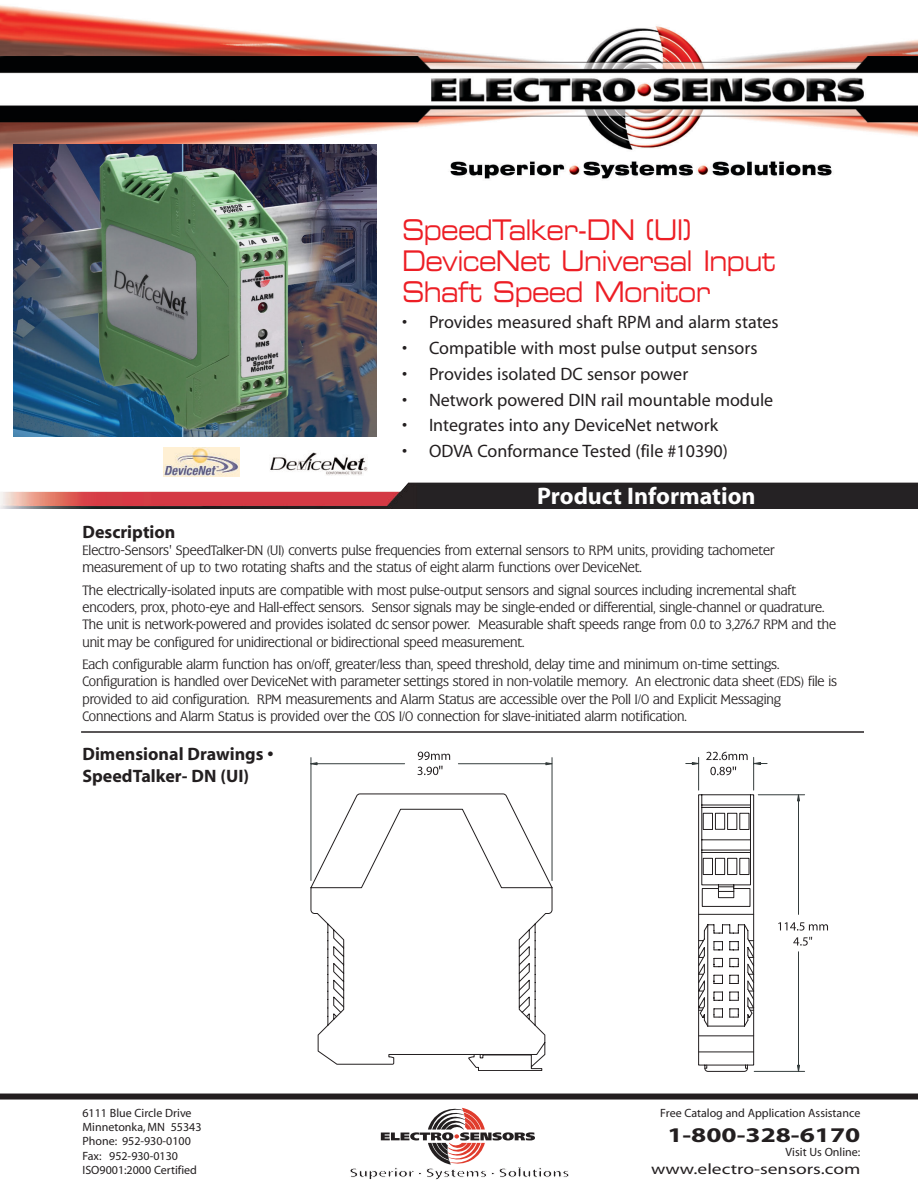
<style>
.page{position:relative;width:918px;height:1188px;background:#fff}
.page>*{position:absolute;margin:0;border:0;box-sizing:border-box;transform-origin:0 0}
.t1{font:28.5px/31px "Eurostile Extended Two";letter-spacing:-.03em;color:#ed1e25;scale:.8 1}
.t2{font:700 24px "Myriad";color:#fff}
.t3{font:700 21px "Myriad";color:#231f20;scale:1.3 1}
.t4{font:18px "Myriad";color:#231f20}
.t5{font:700 18px/21.6px "Myriad";color:#231f20}
.t6{font:15px "Myriad";color:#231f20;scale:1.3 1}
.t7{font:300 13.5px/17.2px "Flange BQ";letter-spacing:-.005em;color:#231f20}
.t8{font:12px/14.4px "Myriad";color:#231f20}
</style>
<div class="page">
<img style="left:0;top:5px;width:918px;height:197px">
<img style="left:0;top:482px;width:918px;height:27px">
<div style="left:0;top:1094px;width:918px;height:6px;background:#231f20"></div>
<hr style="left:81px;top:731px;width:783px;height:2px;background:#231f20">
<svg style="left:350px;top:1108px;width:219px;height:72px"></svg>
<svg style="left:310px;top:752px;width:243px;height:38px"></svg>
<svg style="left:310px;top:793px;width:243px;height:278px"></svg>
<svg style="left:333px;top:913px;width:220px;height:155px"></svg>
<hr style="left:758px;top:794px;width:47px;height:1px;background:#343c3c">
<hr style="left:754px;top:1071px;width:51px;height:1px;background:#343c3c">
<svg style="left:685px;top:763px;width:116px;height:309px"></svg>
<svg style="left:691px;top:752px;width:77px;height:23px"></svg>
<svg style="left:778px;top:922px;width:50px;height:9px"></svg>
<svg style="left:793px;top:937px;width:19px;height:9px"></svg>
<svg style="left:685px;top:794px;width:70px;height:278px"></svg>
<img style="left:14px;top:145px;width:363px;height:291px">
<img style="left:163px;top:447px;width:76px;height:30px">
<img style="left:270px;top:452px;width:98px;height:24px">
<h1 class="t1" style="left:402px;top:217px;width:468px">SpeedTalker-DN (UI)<br>DeviceNet Universal Input<br>Shaft Speed Monitor</h1>
<h3 class="t4" style="left:402px;top:315px;width:378px">• Provides measured shaft RPM and alarm states</h3>
<h3 class="t4" style="left:402px;top:341px;width:357px">• Compatible with most pulse output sensors</h3>
<h3 class="t4" style="left:402px;top:367px;width:288px">• Provides isolated DC sensor power</h3>
<h3 class="t4" style="left:402px;top:393px;width:373px">• Network powered DIN rail mountable module</h3>
<h3 class="t4" style="left:402px;top:419px;width:318px">• Integrates into any DeviceNet network</h3>
<h3 class="t4" style="left:402px;top:445px;width:327px">• ODVA Conformance Tested (file #10390)</h3>
<h2 class="t2" style="left:537px;top:487px;width:220px">Product Information</h2>
<h3 class="t5" style="left:82px;top:522px;width:94px">Description</h3>
<p class="t7" style="left:82px;top:543px;width:694px">Electro-Sensors' SpeedTalker-DN (UI) converts pulse frequencies from external sensors to RPM units, providing tachometer measurement of up to two rotating shafts and the status of eight alarm functions over DeviceNet.</p>
<p class="t7" style="left:82px;top:583px;width:755px">The electrically-isolated inputs are compatible with most pulse-output sensors and signal sources including incremental shaft encoders, prox, photo-eye and Hall-effect sensors. Sensor signals may be single-ended or differential, single-channel or quadrature.<br>The unit is network-powered and provides isolated dc sensor power. Measurable shaft speeds range from 0.0 to 3,276.7 RPM and the unit may be configured for unidirectional or bidirectional speed measurement.</p>
<p class="t7" style="left:82px;top:657px;width:756px">Each configurable alarm function has on/off, greater/less than, speed threshold, delay time and minimum on-time settings.<br>Configuration is handled over DeviceNet with parameter settings stored in non-volatile memory. An electronic data sheet (EDS) file is provided to aid configuration. RPM measurements and Alarm Status are accessible over the Poll I/O and Explicit Messaging Connections and Alarm Status is provided over the COS I/O connection for slave-initiated alarm notification.</p>
<h3 class="t5" style="left:82px;top:745px;width:193px">Dimensional Drawings •<br>SpeedTalker- DN (UI)</h3>
<p class="t8" style="left:82px;top:1106px;width:121px">6111 Blue Circle Drive<br>Minnetonka, MN 55343<br>Phone: 952-930-0100<br>Fax: 952-930-0130<br>ISO9001:2000 Certified</p>
<p class="t8" style="left:660px;top:1106px;width:202px">Free Catalog and Application Assistance</p>
<h3 class="t3" style="left:667px;top:1127px;width:150px">1-800-328-6170</h3>
<p class="t8" style="left:785px;top:1146px;width:76px">Visit Us Online:</p>
<p class="t6" style="left:651px;top:1163px;width:162px">www.electro-sensors.com</p>
</div>
